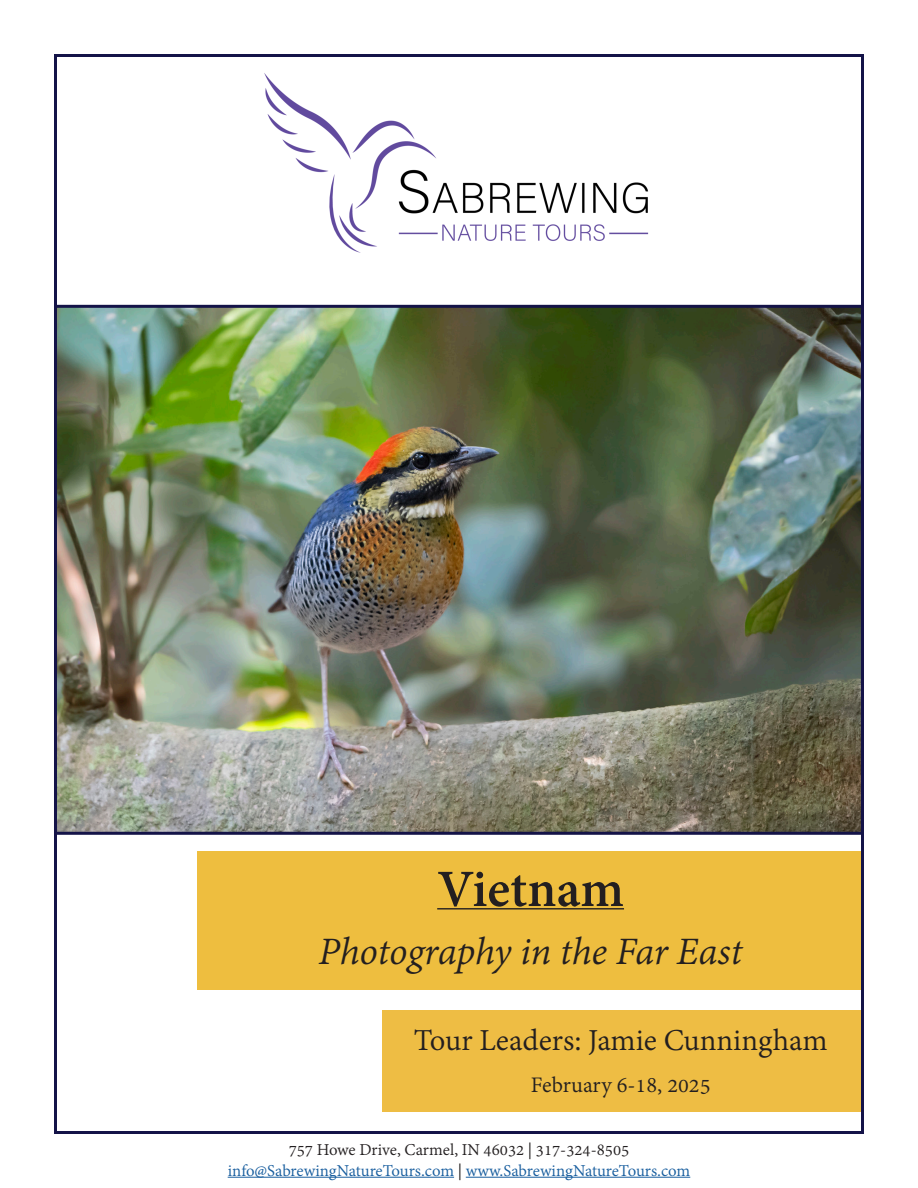
<style>
.page{position:relative;width:918px;height:1188px;background:#fff}
.page>*{position:absolute;margin:0;border:0;box-sizing:border-box;transform-origin:0 0}
.t1{font:700 57px "Adobe Devanagari";color:#231f20}
.t2{font:italic 42px "Adobe Devanagari";letter-spacing:-.01em;color:#231f20}
.t3{font:33px "Adobe Devanagari";color:#231f20}
.t4{font:24px "Adobe Devanagari";color:#231f20}
.t5{font:18px "Adobe Devanagari";letter-spacing:-.005em;color:#175d9e}
.t6{font:18px "Adobe Devanagari";color:#231f20}
.s1{color:#231f20}
</style>
<div class="page">
<img style="left:264px;top:73px;width:385px;height:180px">
<div style="left:382px;top:1010px;width:479px;height:102px;background:#eebd44"></div>
<img style="left:58px;top:309px;width:802px;height:522px">
<div style="left:54px;top:305px;width:810px;height:530px;border:3px solid #141348"></div>
<div style="left:198px;top:851px;width:663px;height:139px;background:#eebe3f"></div>
<hr style="left:437px;top:908px;width:187px;height:1px;background:#231f20">
<hr style="left:228px;top:1177px;width:226px;height:1px;background:#175d9e">
<hr style="left:466px;top:1177px;width:224px;height:1px;background:#175d9e">
<p class="t1" style="left:437px;top:856px;width:188px">Vietnam</p>
<p class="t2" style="left:319px;top:928px;width:426px">Photography in the Far East</p>
<p class="t3" style="left:414px;top:1022px;width:415px">Tour Leaders: Jamie Cunningham</p>
<p class="t4" style="left:531px;top:1071px;width:181px">February 6-18, 2025</p>
<p class="t6" style="left:289px;top:1139px;width:342px">757 Howe Drive, Carmel, IN 46032 | 317-324-8505</p>
<p class="t5" style="left:228px;top:1161px;width:464px">info@SabrewingNatureTours.com <span class="s1">|</span> www.SabrewingNatureTours.com</p>
</div>
